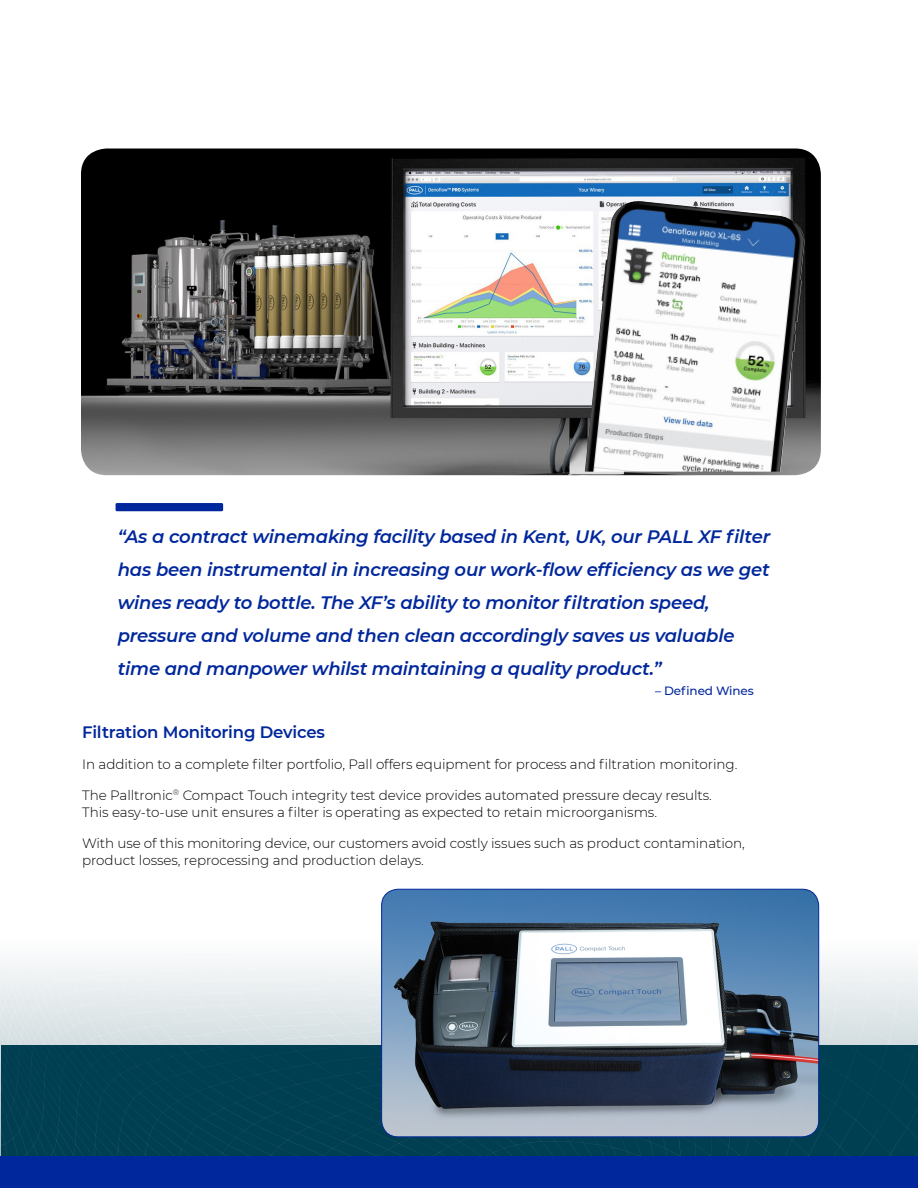
<style>
.page{position:relative;width:918px;height:1188px;background:#fff}
.page>*{position:absolute;margin:0;border:0;box-sizing:border-box;transform-origin:0 0}
.t1{font:italic 600 18px/33px "Montserrat";letter-spacing:-.01em;color:#00279c}
.t2{font:600 16.5px "Montserrat";letter-spacing:-.01em;color:#00279c}
.t3{font:300 13.5px/17.2px "Montserrat";letter-spacing:-.005em;color:#000}
.t4{font:500 12px "Montserrat";letter-spacing:-.01em;color:#00279c}
</style>
<div class="page">
<div style="left:0;top:1156px;width:918px;height:32px;background:#00279c"></div>
<div style="left:0;top:937px;width:918px;height:219px;background:#003e52"></div>
<img style="left:0;top:937px;width:918px;height:109px">
<img style="left:81px;top:148px;width:740px;height:327px">
<img style="left:612px;top:201px;width:24px;height:18px">
<img style="left:382px;top:889px;width:437px;height:248px">
<div style="left:381px;top:889px;width:438px;height:248px;border:1px solid #00279c;border-radius:17px"></div>
<div style="left:116px;top:503px;width:107px;height:8px;background:#00279c;border-radius:2px"></div>
<p class="t1" style="left:118px;top:520px;width:654px">“As a contract winemaking facility based in Kent, UK, our PALL XF filter has been instrumental in increasing our work-flow efficiency as we get wines ready to bottle. The XF’s ability to monitor filtration speed, pressure and volume and then clean accordingly saves us valuable time and manpower whilst maintaining a quality product.”</p>
<p class="t4" style="left:655px;top:682px;width:100px">– Defined Wines</p>
<p class="t2" style="left:82px;top:720px;width:244px">Filtration Monitoring Devices</p>
<p class="t3" style="left:82px;top:755px;width:657px">In addition to a complete filter portfolio, Pall offers equipment for process and filtration monitoring.</p>
<p class="t3" style="left:82px;top:786px;width:631px">The Palltronic<sup>®</sup> Compact Touch integrity test device provides automated pressure decay results.<br>This easy-to-use unit ensures a filter is operating as expected to retain microorganisms.</p>
<p class="t3" style="left:82px;top:834px;width:664px">With use of this monitoring device, our customers avoid costly issues such as product contamination, product losses, reprocessing and production delays.</p>
</div>
